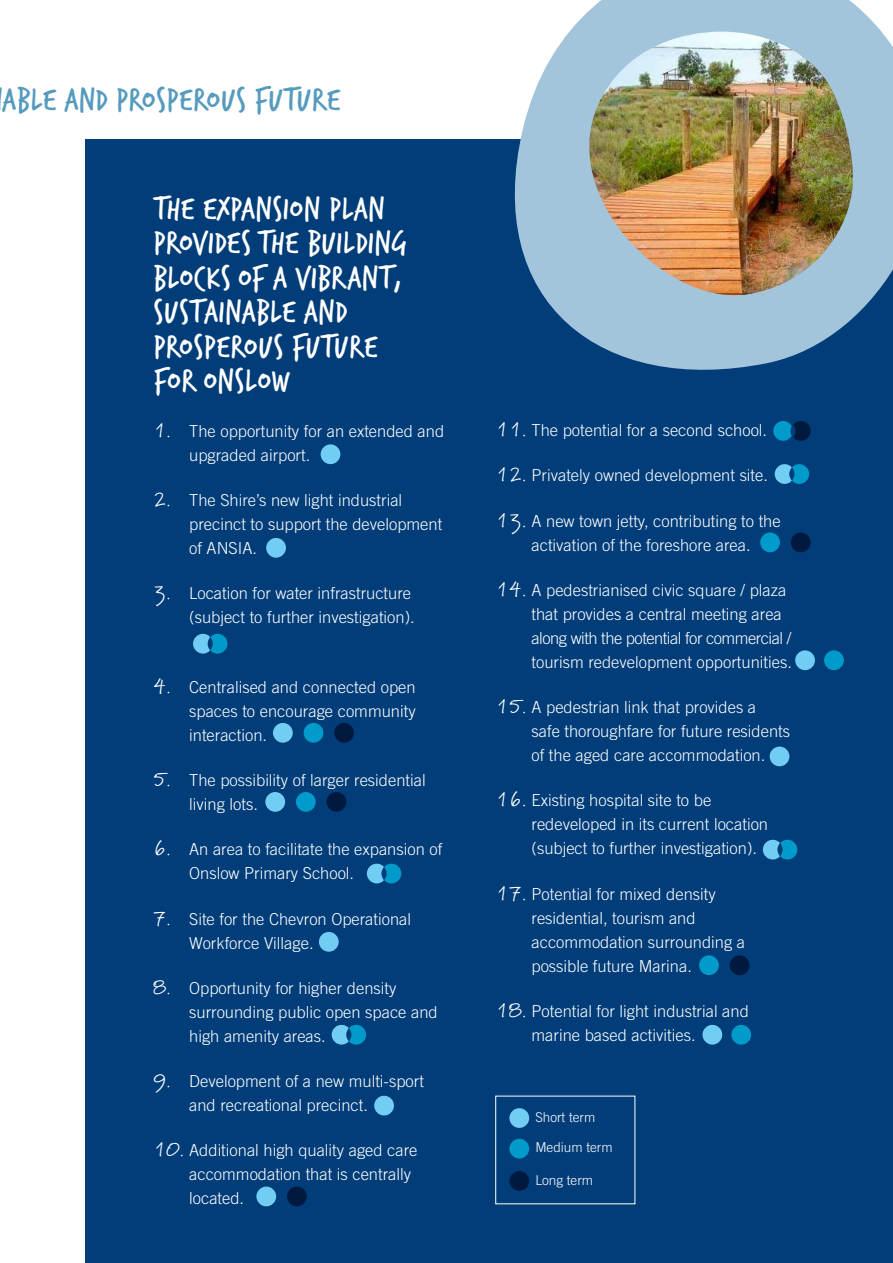
<style>
.page{position:relative;width:893px;height:1263px;background:#fff}
.page>*{position:absolute;margin:0;border:0;box-sizing:border-box;transform-origin:0 0}
.t1{font:34.5px/34.5px "Verveine Corp";color:#fff}
.t2{font:34.5px "Verveine Corp";color:#569bbe}
.t3{font:300 16.5px/24px "Trade Gothic LT";color:#fff}
.t4{font:300 13.5px "Trade Gothic LT";color:#fff}
.s1{font-family:"Marydale";font-weight:400;font-size:21px}
</style>
<div class="page">
<div style="left:85px;top:140px;width:808px;height:1123px;background:#003d79"></div>
<svg style="left:482px;top:0;width:411px;height:370px;fill:#a3c5db"></svg>
<img style="left:587px;top:32px;width:267px;height:264px">
<div style="left:334px;top:723px;width:20px;height:20px;background:#001a3f;border-radius:50%"></div>
<div style="left:509px;top:1108px;width:20px;height:20px;background:#72cdf4;border-radius:50%"></div>
<div style="left:321px;top:444px;width:19px;height:20px;background:#72cdf4;border-radius:50%"></div>
<div style="left:266px;top:538px;width:20px;height:20px;background:#72cdf4;border-radius:50%"></div>
<div style="left:702px;top:1025px;width:20px;height:19px;background:#72cdf4;border-radius:50%"></div>
<div style="left:770px;top:746px;width:19px;height:20px;background:#72cdf4;border-radius:50%"></div>
<div style="left:273px;top:723px;width:20px;height:20px;background:#72cdf4;border-radius:50%"></div>
<div style="left:265px;top:792px;width:20px;height:20px;background:#72cdf4;border-radius:50%"></div>
<div style="left:319px;top:932px;width:20px;height:20px;background:#72cdf4;border-radius:50%"></div>
<div style="left:374px;top:1096px;width:20px;height:19px;background:#72cdf4;border-radius:50%"></div>
<div style="left:763px;top:840px;width:20px;height:19px;background:#72cdf4;border-radius:50%"></div>
<div style="left:777px;top:840px;width:20px;height:19px;background:#009bca;border-radius:50%"></div>
<svg style="left:777px;top:843px;width:6px;height:13px"></svg>
<div style="left:367px;top:864px;width:20px;height:19px;background:#72cdf4;border-radius:50%"></div>
<div style="left:382px;top:864px;width:19px;height:19px;background:#009bca;border-radius:50%"></div>
<div style="left:382px;top:867px;width:5px;height:13px;background:#003d79;border-radius:50%"></div>
<div style="left:775px;top:464px;width:19px;height:20px;background:#72cdf4;border-radius:50%"></div>
<div style="left:789px;top:464px;width:20px;height:20px;background:#009bca;border-radius:50%"></div>
<svg style="left:789px;top:467px;width:5px;height:14px"></svg>
<div style="left:193px;top:634px;width:20px;height:20px;background:#72cdf4;border-radius:50%"></div>
<div style="left:208px;top:634px;width:19px;height:20px;background:#009bca;border-radius:50%"></div>
<div style="left:208px;top:637px;width:5px;height:13px;background:#003d79;border-radius:50%"></div>
<div style="left:332px;top:1025px;width:19px;height:19px;background:#72cdf4;border-radius:50%"></div>
<div style="left:346px;top:1025px;width:20px;height:19px;background:#009bca;border-radius:50%"></div>
<div style="left:346px;top:1028px;width:5px;height:13px;background:#003d79;border-radius:50%"></div>
<div style="left:795px;top:650px;width:20px;height:20px;background:#72cdf4;border-radius:50%"></div>
<div style="left:824px;top:650px;width:20px;height:20px;background:#009bca;border-radius:50%"></div>
<div style="left:731px;top:1025px;width:20px;height:19px;background:#009bca;border-radius:50%"></div>
<div style="left:304px;top:723px;width:19px;height:20px;background:#009bca;border-radius:50%"></div>
<div style="left:296px;top:792px;width:20px;height:20px;background:#009bca;border-radius:50%"></div>
<div style="left:699px;top:955px;width:20px;height:20px;background:#009bca;border-radius:50%"></div>
<div style="left:760px;top:532px;width:20px;height:20px;background:#009bca;border-radius:50%"></div>
<div style="left:509px;top:1139px;width:20px;height:19px;background:#009bca;border-radius:50%"></div>
<div style="left:509px;top:1171px;width:20px;height:20px;background:#001a3f;border-radius:50%"></div>
<div style="left:327px;top:792px;width:19px;height:20px;background:#001a3f;border-radius:50%"></div>
<div style="left:730px;top:955px;width:19px;height:20px;background:#001a3f;border-radius:50%"></div>
<div style="left:791px;top:532px;width:19px;height:20px;background:#001a3f;border-radius:50%"></div>
<div style="left:773px;top:421px;width:20px;height:20px;background:#009bca;border-radius:50%"></div>
<div style="left:791px;top:421px;width:19px;height:20px;background:#001a3f;border-radius:50%"></div>
<svg style="left:790px;top:425px;width:6px;height:13px"></svg>
<div style="left:256px;top:1186px;width:20px;height:20px;background:#72cdf4;border-radius:50%"></div>
<div style="left:287px;top:1186px;width:20px;height:20px;background:#001a3f;border-radius:50%"></div>
<h1 class="t2" style="left:2px;top:75px;width:340px">ABLE AND PROSPEROUS FUTURE</h1>
<h1 class="t1" style="left:153px;top:191px;width:64px">THE EXPANSION</h1>
<h1 class="t1" style="left:153px;top:191px;width:217px;text-indent:176px">PLAN<br>PROVIDES THE BUILDIN</h1>
<h1 class="t1" style="left:391px;top:226px;width:17px">G</h1>
<h1 class="t1" style="left:153px;top:260px;width:27px">BLOCKS</h1>
<h1 class="t1" style="left:238px;top:260px;width:111px">OF A VIBRANT</h1>
<h1 class="t1" style="left:394px;top:260px;width:10px">,</h1>
<h1 class="t1" style="left:153px;top:295px;width:14px">SUSTAINA</h1>
<h1 class="t1" style="left:256px;top:295px;width:64px">BLE AND</h1>
<h1 class="t1" style="left:153px;top:329px;width:14px">PROSPEROUS</h1>
<h1 class="t1" style="left:291px;top:329px;width:16px">FUTURE</h1>
<h1 class="t1" style="left:153px;top:364px;width:138px">FOR ONS LOW</h1>
<p class="t3" style="left:189px;top:419px;width:256px;text-indent:-36px"><span class="s1">1.</span> The opportunity for an extended and upgraded airport.</p>
<p class="t3" style="left:189px;top:488px;width:255px;text-indent:-36px"><span class="s1">2.</span> The Shire’s new light industrial precinct to support the development of ANSIA.</p>
<p class="t3" style="left:153px;top:581px;width:263px;text-align:right"><span class="s1">3.</span> Location for water infrastructure (subject to further investigation).</p>
<p class="t3" style="left:189px;top:675px;width:228px;text-align:justify;text-indent:-36px"><span class="s1">4.</span> Centralised and connected open spaces to encourage community interaction.</p>
<p class="t3" style="left:189px;top:768px;width:238px;text-indent:-36px"><span class="s1">5.</span> The possibility of larger residential living lots.</p>
<p class="t3" style="left:189px;top:837px;width:255px;text-indent:-36px"><span class="s1">6.</span> An area to facilitate the expansion of<br>Onslow Primary School.</p>
<p class="t3" style="left:189px;top:906px;width:223px;text-indent:-36px"><span class="s1">7.</span> Site for the Chevron Operational<br>Workforce Village.</p>
<p class="t3" style="left:189px;top:976px;width:250px;text-indent:-36px"><span class="s1">8.</span> Opportunity for higher density surrounding public open space and high amenity areas.</p>
<p class="t3" style="left:189px;top:1069px;width:236px;text-indent:-36px"><span class="s1">9.</span> Development of a new multi-sport and recreational precinct.</p>
<p class="t3" style="left:189px;top:1138px;width:230px;text-indent:-36px"><span class="s1">10.</span> Additional high quality aged care accommodation that is centrally located.</p>
<p class="t3" style="left:495px;top:418px;width:273px"><span class="s1">11.</span> The potential for a second school.</p>
<p class="t3" style="left:495px;top:463px;width:274px"><span class="s1">12.</span> Privately owned development site.</p>
<p class="t3" style="left:495px;top:508px;width:287px;text-align:center"><span class="s1">13.</span> A new town jetty, contributing to the activation of the foreshore area.</p>
<p class="t3" style="left:532px;top:578px;width:262px;text-indent:-36px"><span class="s1">14.</span> A pedestrianised civic square / plaza that provides a central meeting area along with the potential for commercial / tourism redevelopment opportunities.</p>
<p class="t3" style="left:532px;top:695px;width:260px;text-indent:-36px"><span class="s1">15.</span> A pedestrian link that provides a<br>safe thoroughfare for future residents of the aged care accommodation.</p>
<p class="t3" style="left:532px;top:788px;width:238px;text-indent:-36px"><span class="s1">16.</span> Existing hospital site to be redeveloped in its current location (subject to further investigation).</p>
<p class="t3" style="left:532px;top:881px;width:215px;text-indent:-36px"><span class="s1">17.</span> Potential for mixed density residential, tourism and accommodation surrounding a possible future Marina.</p>
<p class="t3" style="left:532px;top:999px;width:219px;text-indent:-36px"><span class="s1">18.</span> Potential for light industrial and marine based activities.</p>
<p class="t4" style="left:535px;top:1109px;width:62px">Short term</p>
<p class="t4" style="left:535px;top:1139px;width:79px">Medium term</p>
<p class="t4" style="left:535px;top:1172px;width:59px">Long term</p>
</div>
